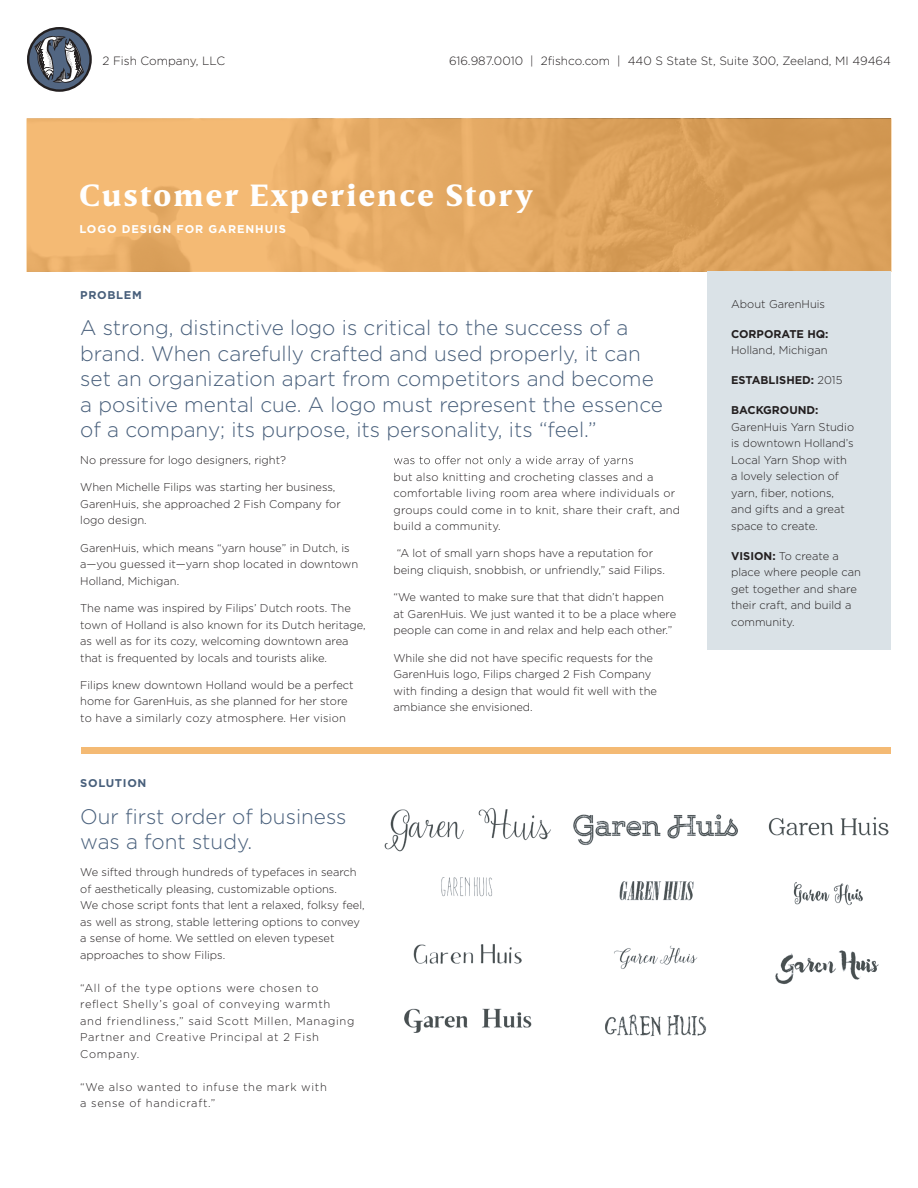
<style>
.page{position:relative;width:918px;height:1188px;background:#fff}
.page>*{position:absolute;margin:0;border:0;box-sizing:border-box;transform-origin:0 0}
.t1{font:900 31.5px "Breve Text";letter-spacing:.08em;color:#fff}
.t2{font:300 21px/25.5px "Gotham";color:#485f7b}
.t3{font:300 12px "Gotham";color:#231f20}
.t4{font:300 11.25px/16.5px "Gotham";color:#231f20}
.t5{font:300 11.25px/16.5px "Gotham";letter-spacing:.06em;color:#231f20}
.t6{font:300 11.25px/16.5px "Gotham";letter-spacing:.02em;color:#231f20}
.t7{font:700 11.25px "Gotham";color:#231f20}
.t8{font:700 11.25px "Gotham";letter-spacing:.08em;color:#fff}
.t9{font:700 11.25px "Gotham";letter-spacing:.06em;color:#485f7b}
.s1{font-weight:300}
.s2{font-weight:700}
</style>
<div class="page">
<svg style="left:27px;top:27px;width:65px;height:65px"></svg>
<svg style="left:28px;top:28px;width:63px;height:63px"></svg>
<div style="left:27px;top:27px;width:65px;height:65px;border:2px solid #231f20;border-radius:50%"></div>
<svg style="left:34px;top:35px;width:50px;height:49px;background:#68707e"></svg>
<div style="left:27px;top:119px;width:864px;height:153px;background:linear-gradient(to right,#f6bc76,#d39954);border:1px solid #f2ae5c"></div>
<div style="left:707px;top:272px;width:184px;height:378px;background:#dae2e7"></div>
<svg style="left:394px;top:456px;width:239px;height:10px"></svg>
<img style="left:384px;top:808px;width:167px;height:225px">
<img style="left:573px;top:814px;width:316px;height:223px">
<div style="left:81px;top:747px;width:810px;height:7px;background:#f4ba74"></div>
<p class="t3" style="left:103px;top:53px;width:124px">2 Fish Company, LLC</p>
<p class="t3" style="left:449px;top:53px;width:444px">616.987.0010 | 2fishco.com | 440 S State St, Suite 300, Zeeland, MI 49464</p>
<h1 class="t1" style="left:80px;top:177px;width:455px">Customer Experience Story</h1>
<p class="t8" style="left:80px;top:222px;width:208px">LOGO DESIGN FOR GARENHUIS</p>
<p class="t9" style="left:80px;top:287px;width:63px">PROBLEM</p>
<p class="t2" style="left:80px;top:314px;width:584px">A strong, distinctive logo is critical to the success of a brand. When carefully crafted and used properly, it can set an organization apart from competitors and become a positive mental cue. A logo must represent the essence of a company; its purpose, its personality, its “feel.”</p>
<p class="t4" style="left:80px;top:452px;width:207px">No pressure for logo designers, right?</p>
<p class="t4" style="left:80px;top:479px;width:262px">When Michelle Filips was starting her business,<br>GarenHuis, she approached 2 Fish Company for logo design.</p>
<p class="t4" style="left:80px;top:539px;width:279px">GarenHuis, which means “yarn house” in Dutch, is a—you guessed it—yarn shop located in downtown<br>Holland, Michigan.</p>
<p class="t4" style="left:80px;top:600px;width:287px">The name was inspired by Filips’ Dutch roots. The town of Holland is also known for its Dutch heritage, as well as for its cozy, welcoming downtown area that is frequented by locals and tourists alike.</p>
<p class="t4" style="left:80px;top:676px;width:275px">Filips knew downtown Holland would be a perfect home for GarenHuis, as she planned for her store to have a similarly cozy atmosphere. Her vision</p>
<p class="t9" style="left:80px;top:776px;width:68px">SOLUTION</p>
<h2 class="t2" style="left:80px;top:803px;width:268px">Our first order of business was a font study.</h2>
<p class="t4" style="left:80px;top:864px;width:286px">We sifted through hundreds of typefaces in search of aesthetically pleasing, customizable options.<br>We chose script fonts that lent a relaxed, folksy feel, as well as strong, stable lettering options to convey a sense of home. We settled on eleven typeset approaches to show Filips.</p>
<p class="t5" style="left:80px;top:979px;width:276px">“All of the type options were chosen to reflect Shelly’s goal of conveying warmth and friendliness,” said Scott Millen, Managing Partner and Creative Principal at 2 Fish Company.</p>
<p class="t5" style="left:80px;top:1078px;width:248px">“We also wanted to infuse the mark with a sense of handicraft.”</p>
<p class="t6" style="left:393px;top:468px;width:288px">but also knitting and crocheting classes and a comfortable living room area where individuals or groups could come in to knit, share their craft, and build a community.</p>
<p class="t4" style="left:393px;top:545px;width:273px">“A lot of small yarn shops have a reputation for being cliquish, snobbish, or unfriendly,” said Filips.</p>
<p class="t4" style="left:393px;top:589px;width:284px">“We wanted to make sure that that didn’t happen at GarenHuis. We just wanted it to be a place where people can come in and relax and help each other.”</p>
<p class="t4" style="left:393px;top:649px;width:265px">While she did not have specific requests for the GarenHuis logo, Filips charged 2 Fish Company with finding a design that would fit well with the ambiance she envisioned.</p>
<p class="t4" style="left:731px;top:295px;width:96px">About GarenHuis</p>
<p class="t7" style="left:731px;top:326px;width:99px">CORPORATE HQ:</p>
<p class="t4" style="left:731px;top:342px;width:98px">Holland, Michigan</p>
<p class="t7" style="left:731px;top:373px;width:113px">ESTABLISHED: <span class="s1">2015</span></p>
<p class="t7" style="left:731px;top:403px;width:89px">BACKGROUND:</p>
<p class="t4" style="left:731px;top:418px;width:125px">GarenHuis Yarn Studio is downtown Holland’s<br>Local Yarn Shop with a lovely selection of yarn, fiber, notions, and gifts and a great space to create.</p>
<p class="t4" style="left:731px;top:547px;width:131px"><span class="s2">VISION:</span> To create a place where people can get together and share their craft, and build a community.</p>
</div>
